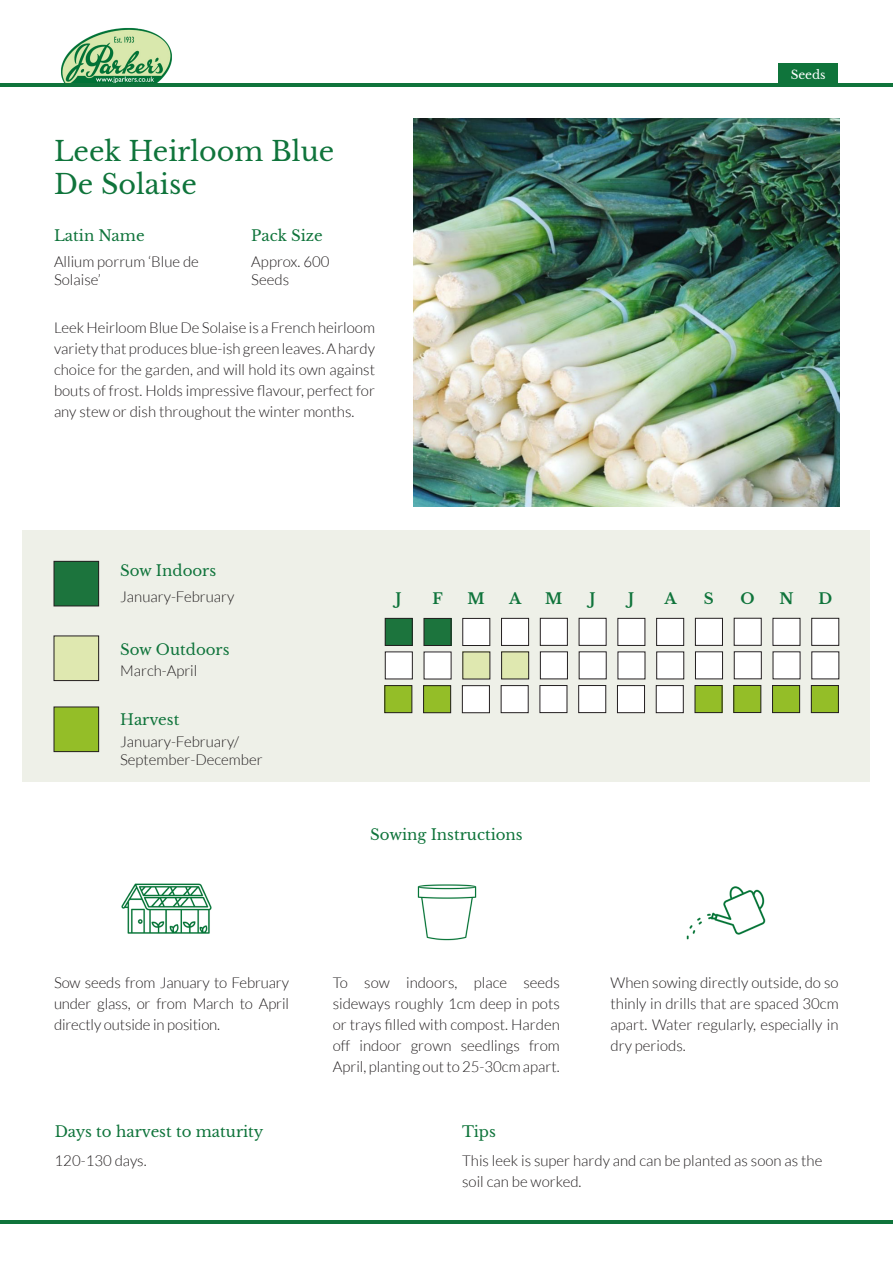
<style>
.page{position:relative;width:893px;height:1263px;background:#fff}
.page>*{position:absolute;margin:0;border:0;box-sizing:border-box;transform-origin:0 0}
.t1{font:27px/32.4px "Libre Baskerville";color:#0f743b}
.t2{font:300 15px/21px "Lato";color:#231f20;text-align:justify}
.t3{font:15px "Libre Baskerville";color:#0f743b}
.t4{font:700 15px "Libre Baskerville";color:#0f743b}
.t5{font:12px "Libre Baskerville";color:#fff}
</style>
<div class="page">
<div style="left:23px;top:530px;width:847px;height:251px;background:#eef0e8"></div>
<div style="left:779px;top:63px;width:59px;height:21px;background:#0f743b"></div>
<img style="left:413px;top:118px;width:426px;height:388px">
<div style="left:54px;top:561px;width:45px;height:45px;background:#1c743d"></div>
<div style="left:54px;top:561px;width:45px;height:45px;border:1px solid #231f20"></div>
<div style="left:54px;top:636px;width:45px;height:44px;background:#dfe8b0"></div>
<div style="left:54px;top:636px;width:45px;height:45px;border:1px solid #231f20"></div>
<div style="left:54px;top:707px;width:45px;height:45px;background:#94be28"></div>
<div style="left:54px;top:707px;width:45px;height:45px;border:1px solid #231f20"></div>
<div style="left:579px;top:618px;width:27px;height:27px;background:#fff"></div>
<div style="left:618px;top:618px;width:27px;height:27px;background:#fff"></div>
<div style="left:618px;top:618px;width:27px;height:28px;border:1px solid #231f20"></div>
<div style="left:657px;top:618px;width:27px;height:27px;background:#fff"></div>
<div style="left:656px;top:618px;width:28px;height:28px;border:1px solid #231f20"></div>
<div style="left:695px;top:618px;width:27px;height:27px;background:#fff"></div>
<div style="left:695px;top:618px;width:28px;height:27px;border:1px solid #231f20"></div>
<div style="left:734px;top:618px;width:27px;height:27px;background:#fff"></div>
<div style="left:773px;top:618px;width:27px;height:27px;background:#fff"></div>
<div style="left:812px;top:618px;width:27px;height:27px;background:#fff"></div>
<div style="left:811px;top:618px;width:28px;height:27px;border:1px solid #231f20"></div>
<div style="left:385px;top:618px;width:27px;height:27px;background:#1c743d"></div>
<div style="left:385px;top:618px;width:27px;height:28px;border:1px solid #231f20"></div>
<div style="left:424px;top:618px;width:27px;height:27px;background:#1c743d"></div>
<div style="left:424px;top:618px;width:27px;height:28px;border:1px solid #231f20"></div>
<div style="left:463px;top:618px;width:27px;height:27px;background:#fff"></div>
<div style="left:463px;top:618px;width:27px;height:28px;border:1px solid #231f20"></div>
<div style="left:501px;top:618px;width:28px;height:27px;background:#fff"></div>
<div style="left:501px;top:618px;width:28px;height:28px;border:1px solid #231f20"></div>
<div style="left:540px;top:618px;width:27px;height:27px;background:#fff"></div>
<div style="left:540px;top:618px;width:28px;height:27px;border:1px solid #231f20"></div>
<div style="left:579px;top:652px;width:27px;height:27px;background:#fff"></div>
<div style="left:618px;top:652px;width:27px;height:27px;background:#fff"></div>
<div style="left:657px;top:652px;width:27px;height:27px;background:#fff"></div>
<div style="left:695px;top:652px;width:27px;height:27px;background:#fff"></div>
<div style="left:695px;top:652px;width:28px;height:27px;border:1px solid #231f20"></div>
<div style="left:734px;top:652px;width:27px;height:27px;background:#fff"></div>
<div style="left:734px;top:651px;width:27px;height:28px;border:1px solid #231f20"></div>
<div style="left:773px;top:652px;width:27px;height:27px;background:#fff"></div>
<div style="left:812px;top:652px;width:27px;height:27px;background:#fff"></div>
<div style="left:385px;top:652px;width:27px;height:27px;background:#fff"></div>
<div style="left:385px;top:652px;width:28px;height:27px;border:1px solid #231f20"></div>
<div style="left:424px;top:652px;width:27px;height:27px;background:#fff"></div>
<div style="left:463px;top:652px;width:27px;height:27px;background:#dfe8b0"></div>
<div style="left:502px;top:652px;width:27px;height:27px;background:#dfe8b0"></div>
<div style="left:501px;top:652px;width:28px;height:27px;border:1px solid #231f20"></div>
<div style="left:540px;top:652px;width:27px;height:27px;background:#fff"></div>
<div style="left:540px;top:652px;width:28px;height:27px;border:1px solid #231f20"></div>
<div style="left:579px;top:685px;width:27px;height:28px;background:#fff"></div>
<div style="left:578px;top:685px;width:28px;height:28px;border:1px solid #231f20"></div>
<div style="left:617px;top:686px;width:27px;height:27px;background:#fff"></div>
<div style="left:617px;top:685px;width:28px;height:28px;border:1px solid #231f20"></div>
<div style="left:656px;top:686px;width:27px;height:27px;background:#fff"></div>
<div style="left:656px;top:685px;width:27px;height:28px;border:1px solid #231f20"></div>
<div style="left:695px;top:685px;width:27px;height:28px;background:#94be28"></div>
<div style="left:695px;top:685px;width:27px;height:28px;border:1px solid #231f20"></div>
<div style="left:734px;top:685px;width:27px;height:27px;background:#94be28"></div>
<div style="left:734px;top:685px;width:27px;height:28px;border:1px solid #231f20"></div>
<div style="left:772px;top:685px;width:28px;height:28px;background:#94be28"></div>
<div style="left:772px;top:685px;width:28px;height:28px;border:1px solid #231f20"></div>
<div style="left:811px;top:685px;width:27px;height:28px;background:#94be28"></div>
<div style="left:811px;top:685px;width:28px;height:28px;border:1px solid #231f20"></div>
<div style="left:385px;top:686px;width:27px;height:27px;background:#94be28"></div>
<div style="left:385px;top:685px;width:27px;height:28px;border:1px solid #231f20"></div>
<div style="left:424px;top:686px;width:27px;height:27px;background:#94be28"></div>
<div style="left:423px;top:685px;width:28px;height:28px;border:1px solid #231f20"></div>
<div style="left:462px;top:686px;width:27px;height:27px;background:#fff"></div>
<div style="left:462px;top:685px;width:28px;height:28px;border:1px solid #231f20"></div>
<div style="left:501px;top:686px;width:27px;height:27px;background:#fff"></div>
<div style="left:501px;top:685px;width:27px;height:28px;border:1px solid #231f20"></div>
<div style="left:540px;top:685px;width:27px;height:28px;background:#fff"></div>
<div style="left:540px;top:685px;width:27px;height:28px;border:1px solid #231f20"></div>
<img style="left:121px;top:883px;width:91px;height:51px">
<img style="left:417px;top:884px;width:60px;height:57px">
<img style="left:686px;top:886px;width:80px;height:54px">
<img style="left:60px;top:28px;width:114px;height:56px">
<hr style="left:0;top:84px;width:893px;height:3px;background:#0f743b">
<hr style="left:0;top:1220px;width:893px;height:4px;background:#0f743b">
<p class="t1" style="left:54px;top:135px;width:282px">Leek Heirloom Blue<br>De Solaise</p>
<p class="t3" style="left:54px;top:227px;width:92px">Latin Name</p>
<p class="t3" style="left:251px;top:227px;width:73px">Pack Size</p>
<p class="t2" style="left:54px;top:253px;width:146px;line-height:18px">Allium porrum ‘Blue de<br>Solaise’</p>
<p class="t2" style="left:251px;top:253px;width:80px;line-height:18px">Approx. 600<br>Seeds</p>
<p class="t2" style="left:54px;top:318px;width:323px">Leek Heirloom Blue De Solaise is a French heirloom variety that produces blue-ish green leaves. A hardy choice for the garden, and will hold its own against bouts of frost. Holds impressive flavour, perfect for any stew or dish throughout the winter months.</p>
<p class="t5" style="left:791px;top:68px;width:37px">Seeds</p>
<p class="t3" style="left:120px;top:561px;width:98px">Sow Indoors</p>
<p class="t2" style="left:120px;top:586px;width:116px">January-February</p>
<p class="t3" style="left:120px;top:640px;width:111px">Sow Outdoors</p>
<p class="t2" style="left:120px;top:660px;width:79px">March-April</p>
<p class="t3" style="left:120px;top:710px;width:61px">Harvest</p>
<p class="t2" style="left:120px;top:731px;width:121px">January-February/</p>
<p class="t2" style="left:120px;top:749px;width:144px">September-December</p>
<p class="t4" style="left:396px;top:589px;width:8px">J</p>
<p class="t4" style="left:432px;top:589px;width:12px">F</p>
<p class="t4" style="left:468px;top:589px;width:19px">M</p>
<p class="t4" style="left:509px;top:589px;width:14px">A</p>
<p class="t4" style="left:545px;top:589px;width:19px">M</p>
<p class="t4" style="left:589px;top:589px;width:8px">J</p>
<p class="t4" style="left:628px;top:589px;width:8px">J</p>
<p class="t4" style="left:664px;top:589px;width:14px">A</p>
<p class="t4" style="left:704px;top:589px;width:11px">S</p>
<p class="t4" style="left:741px;top:589px;width:16px">O</p>
<p class="t4" style="left:779px;top:589px;width:16px">N</p>
<p class="t4" style="left:818px;top:589px;width:15px">D</p>
<p class="t3" style="left:370px;top:825px;width:154px">Sowing Instructions</p>
<p class="t2" style="left:54px;top:972px;width:237px">Sow seeds from January to February under glass, or from March to April directly outside in position.</p>
<p class="t2" style="left:333px;top:972px;width:229px">To sow indoors, place seeds sideways roughly 1cm deep in pots or trays filled with compost. Harden off indoor grown seedlings from April, planting out to 25-30cm apart.</p>
<p class="t2" style="left:611px;top:972px;width:229px">When sowing directly outside, do so thinly in drills that are spaced 30cm apart. Water regularly, especially in dry periods.</p>
<p class="t3" style="left:55px;top:1122px;width:210px">Days to harvest to maturity</p>
<p class="t2" style="left:55px;top:1150px;width:94px">120-130 days.</p>
<p class="t3" style="left:462px;top:1122px;width:35px">Tips</p>
<p class="t2" style="left:462px;top:1150px;width:362px">This leek is super hardy and can be planted as soon as the soil can be worked.</p>
</div>
